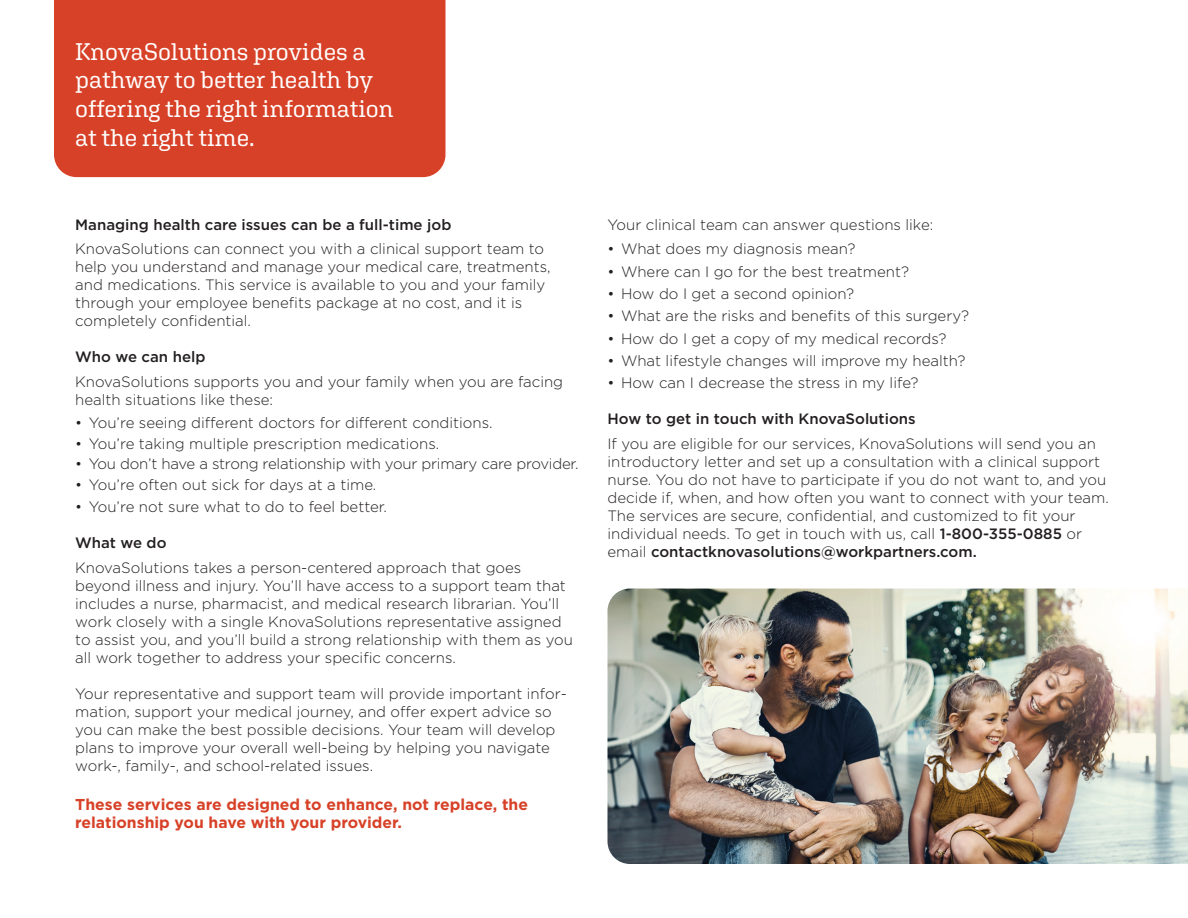
<style>
.page{position:relative;width:1188px;height:918px;background:#fff}
.page>*{position:absolute;margin:0;border:0;box-sizing:border-box;transform-origin:0 0}
.t1{font:24px/28.8px "Aglet Slab";letter-spacing:-.005em;color:#fff}
.t2{font:700 15.75px/18px "Gotham";color:#d74127}
.t3{font:300 15px/18px "Gotham";color:#231f20}
.t4{font:500 15px "Gotham";color:#231f20}
.s1{font-weight:500}
</style>
<div class="page">
<div style="left:54px;top:0;width:392px;height:177px;background:#d74127"></div>
<img style="left:608px;top:589px;width:580px;height:275px">
<h1 class="t1" style="left:75px;top:37px;width:320px">KnovaSolutions provides a pathway to better health by offering the right information at the right time.</h1>
<p class="t4" style="left:75px;top:214px;width:378px">Managing health care issues can be a full-time job</p>
<p class="t3" style="left:75px;top:240px;width:477px">KnovaSolutions can connect you with a clinical support team to help you understand and manage your medical care, treatments, and medications. This service is available to you and your family through your employee benefits package at no cost, and it is completely confidential.</p>
<p class="t4" style="left:75px;top:347px;width:132px">Who we can help</p>
<p class="t3" style="left:75px;top:372px;width:489px">KnovaSolutions supports you and your family when you are facing health situations like these:</p>
<p class="t3" style="left:75px;top:413px;width:419px">• You’re seeing different doctors for different conditions.</p>
<p class="t3" style="left:75px;top:434px;width:366px">• You’re taking multiple prescription medications.</p>
<p class="t3" style="left:75px;top:454px;width:505px">• You don’t have a strong relationship with your primary care provider.</p>
<p class="t3" style="left:75px;top:475px;width:303px">• You’re often out sick for days at a time.</p>
<p class="t3" style="left:75px;top:497px;width:313px">• You’re not sure what to do to feel better.</p>
<p class="t4" style="left:75px;top:533px;width:93px">What we do</p>
<p class="t3" style="left:75px;top:558px;width:499px">KnovaSolutions takes a person-centered approach that goes beyond illness and injury. You’ll have access to a support team that includes a nurse, pharmacist, and medical research librarian. You’ll work closely with a single KnovaSolutions representative assigned to assist you, and you’ll build a strong relationship with them as you all work together to address your specific concerns.</p>
<p class="t3" style="left:75px;top:684px;width:493px">Your representative and support team will provide important infor&shy;mation, support your medical journey, and offer expert advice so you can make the best possible decisions. Your team will develop plans to improve your overall well-being by helping you navigate work-, family-, and school-related issues.</p>
<p class="t2" style="left:75px;top:796px;width:454px">These services are designed to enhance, not replace, the relationship you have with your provider.</p>
<p class="t3" style="left:608px;top:215px;width:327px">Your clinical team can answer questions like:</p>
<p class="t3" style="left:608px;top:240px;width:250px">• What does my diagnosis mean?</p>
<p class="t3" style="left:608px;top:262px;width:303px">• Where can I go for the best treatment?</p>
<p class="t3" style="left:608px;top:284px;width:248px">• How do I get a second opinion?</p>
<p class="t3" style="left:608px;top:307px;width:363px">• What are the risks and benefits of this surgery?</p>
<p class="t3" style="left:608px;top:329px;width:340px">• How do I get a copy of my medical records?</p>
<p class="t3" style="left:608px;top:351px;width:360px">• What lifestyle changes will improve my health?</p>
<p class="t3" style="left:608px;top:374px;width:313px">• How can I decrease the stress in my life?</p>
<p class="t4" style="left:608px;top:409px;width:310px">How to get in touch with KnovaSolutions</p>
<p class="t3" style="left:608px;top:434px;width:503px">If you are eligible for our services, KnovaSolutions will send you an introductory letter and set up a consultation with a clinical support nurse. You do not have to participate if you do not want to, and you decide if, when, and how often you want to connect with your team.<br>The services are secure, confidential, and customized to fit your individual needs. To get in touch with us, call <span class="s1">1-800-355-0885</span> or email <span class="s1">contactknovasolutions@workpartners.com.</span></p>
</div>
